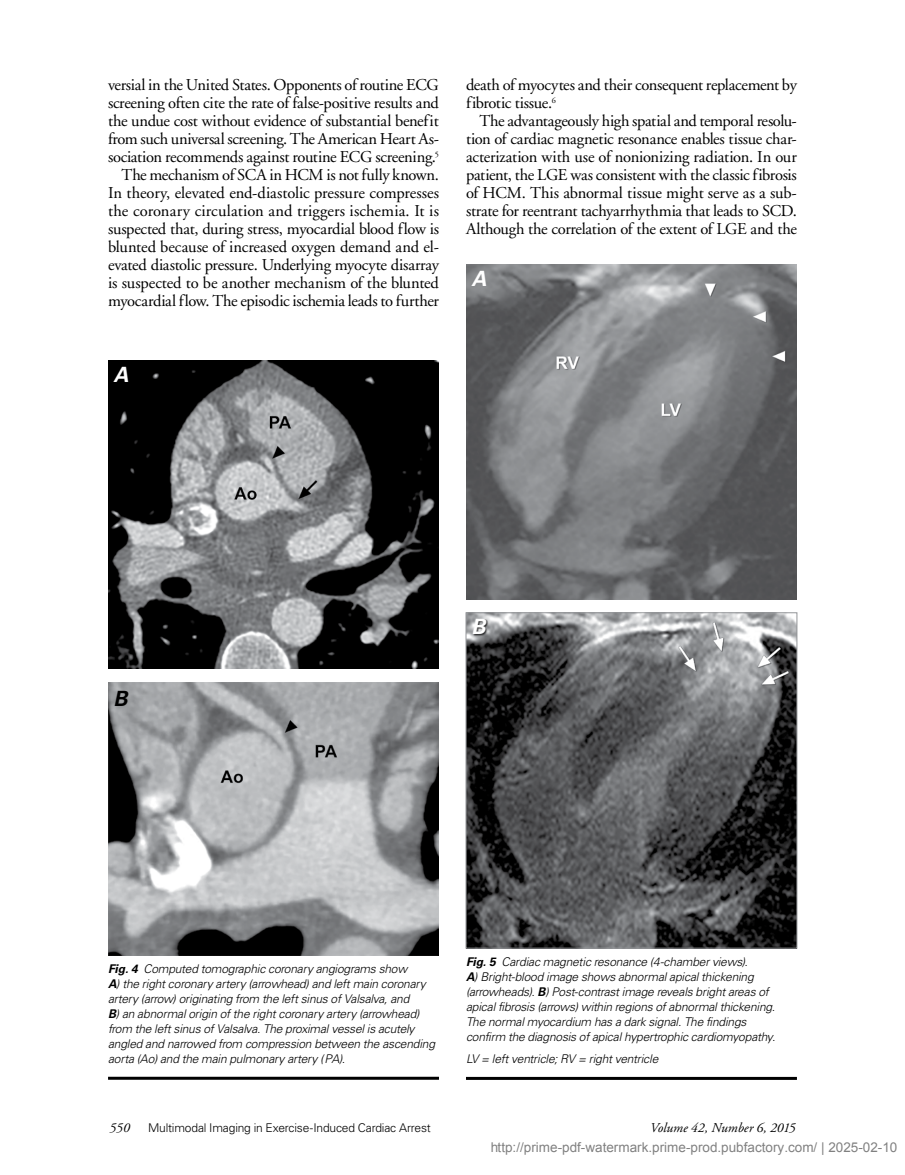
<style>
.page{position:relative;width:905px;height:1175px;background:#fff}
.page>*{position:absolute;margin:0;border:0;box-sizing:border-box;transform-origin:0 0}
.t1{font:italic 700 21px "Univers LT";color:#fff}
.t2{font:italic 700 21px "Univers LT";color:#000}
.t3{font:16.5px/18px "Adobe Garamond";letter-spacing:-.015em;color:#000;text-align:right}
.t4{font:13.5px "Arial";color:rgb(0 0 0/.5)}
.t5{font:italic 13.5px "Adobe Garamond";color:#000}
.t6{font:italic 300 12px/15px "Univers LT";letter-spacing:-.015em;color:#000}
.t7{font:300 12px "Univers LT";letter-spacing:-.015em;color:#000}
.s1{font-weight:700}
</style>
<div class="page">
<hr style="left:108px;top:1076px;width:331px;height:3px;background:#000">
<hr style="left:466px;top:1076px;width:331px;height:3px;background:#000">
<img style="left:108px;top:360px;width:331px;height:308px">
<img style="left:108px;top:682px;width:331px;height:273px">
<img style="left:466px;top:265px;width:331px;height:334px">
<img style="left:467px;top:614px;width:328px;height:332px">
<div style="left:465px;top:612px;width:332px;height:336px;border:1px solid #939598"></div>
<div style="left:473px;top:618px;width:16px;height:18px;background:#000;opacity:.75"></div>
<p class="t3" style="left:108px;top:76px;width:332px">versial in the United States. Opponents of routine ECG screening often cite the rate of false-positive results and the undue cost without evidence of substantial benefit from such universal screening. The American Heart As&shy;sociation recommends against routine ECG screening.<sup>5<br></sup>The mechanism of SCA in HCM is not fully known.<br>In theory, elevated end-diastolic pressure compresses the coronary circulation and triggers ischemia. It is suspected that, during stress, myocardial blood flow is blunted because of increased oxygen demand and el&shy;evated diastolic pressure. Underlying myocyte disarray is suspected to be another mechanism of the blunted myocardial flow. The episodic ischemia leads to further</p>
<p class="t3" style="left:466px;top:76px;width:332px;text-align:left">death of myocytes and their consequent replacement by fibrotic tissue.<sup>6</sup></p>
<p class="t3" style="left:466px;top:112px;width:332px;text-align:justify;text-indent:13px">The advantageously high spatial and temporal resolu&shy;tion of cardiac magnetic resonance enables tissue char&shy;acterization with use of nonionizing radiation. In our patient, the LGE was consistent with the classic fibrosis of HCM. This abnormal tissue might serve as a sub&shy;strate for reentrant tachyarrhythmia that leads to SCD.<br>Although the correlation of the extent of LGE and the</p>
<p class="t1" style="left:471px;top:266px;width:17px">A</p>
<p class="t1" style="left:113px;top:362px;width:17px">A</p>
<p class="t2" style="left:113px;top:686px;width:16px">B</p>
<p class="t1" style="left:471px;top:614px;width:16px">B</p>
<p class="t6" style="left:108px;top:961px;width:328px"><span class="s1">Fig. 4</span> Computed tomographic coronary angiograms show<br><span class="s1">A</span>) the right coronary artery (arrowhead) and left main coronary artery (arrow) originating from the left sinus of Valsalva, and<br><span class="s1">B</span>) an abnormal origin of the right coronary artery (arrowhead) from the left sinus of Valsalva. The proximal vessel is acutely angled and narrowed from compression between the ascending aorta (Ao) and the main pulmonary artery (PA).</p>
<p class="t6" style="left:466px;top:954px;width:311px"><span class="s1">Fig. 5</span> Cardiac magnetic resonance (4-chamber views).<br><span class="s1">A</span>) Bright-blood image shows abnormal apical thickening (arrowheads). <span class="s1">B</span>) Post-contrast image reveals bright areas of apical fibrosis (arrows) within regions of abnormal thickening.<br>The normal myocardium has a dark signal. The findings confirm the diagnosis of apical hypertrophic cardiomyopathy.</p>
<p class="t6" style="left:466px;top:1051px;width:194px">LV = left ventricle; RV = right ventricle</p>
<p class="t5" style="left:110px;top:1120px;width:22px">550</p>
<p class="t7" style="left:148px;top:1120px;width:284px">Multimodal Imaging in Exercise-Induced Cardiac Arrest</p>
<p class="t5" style="left:650px;top:1120px;width:147px">Volume 42, Number 6, 2015</p>
<p class="t4" style="left:490px;top:1140px;width:409px">http://prime-pdf-watermark.prime-prod.pubfactory.com/ | 2025-02-10</p>
</div>
